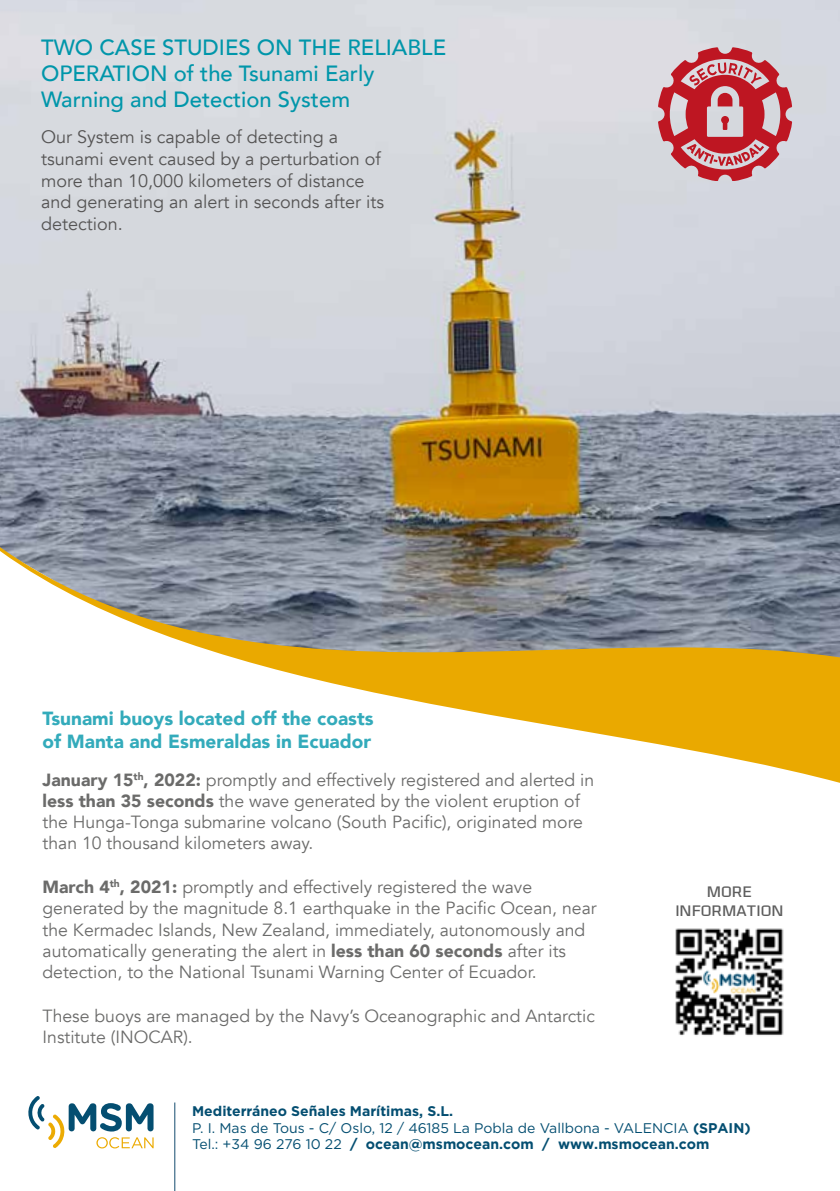
<style>
.page{position:relative;width:840px;height:1191px;background:#fff}
.page>*{position:absolute;margin:0;border:0;box-sizing:border-box;transform-origin:0 0}
.t1{font:500 22px/26px "Avenir";color:#0096aa}
.t2{font:900 19px/22.8px "Avenir";color:#33abbb}
.t3{font:18px/21.6px "Avenir";color:#555454}
.t4{font:17.6px/21.2px "Avenir";color:#6b6b6a}
.t5{font:300 16px/19.2px "Olney";color:#5e5e5e;text-align:center}
.t6{font:14px/16.8px "Gotham";color:#044e71}
.s1{font-weight:900}
.s2{font-weight:700}
</style>
<div class="page">
<img style="left:0;top:0;width:839px;height:547px">
<hr style="left:174px;top:1102px;width:1px;height:89px;background:#144b6e">
<svg style="left:28px;top:1096px;width:125px;height:52px"></svg>
<svg style="left:0;top:547px;width:839px;height:236px"></svg>
<img style="left:675px;top:928px;width:109px;height:108px">
<svg style="left:657px;top:47px;width:134px;height:134px;background:#ca7881"></svg>
<p class="t1" style="left:41px;top:34px;width:406px">TWO CASE STUDIES ON THE RELIABLE<br>OPERATION of the Tsunami Early<br>Warning and Detection System</p>
<p class="t3" style="left:41px;top:127px;width:344px">Our System is capable of detecting a tsunami event caused by a perturbation of more than 10,000 kilometers of distance and generating an alert in seconds after its detection.</p>
<p class="t2" style="left:43px;top:706px;width:332px">Tsunami buoys located off the coasts of Manta and Esmeraldas in Ecuador</p>
<p class="t4" style="left:43px;top:769px;width:552px"><span class="s1">January 15</span><sup>th</sup><span class="s1">, 2022:</span> promptly and effectively registered and alerted in <span class="s1">less than 35 seconds</span> the wave generated by the violent eruption of the Hunga-Tonga submarine volcano (South Pacific), originated more than 10 thousand kilometers away.</p>
<p class="t4" style="left:43px;top:877px;width:555px"><span class="s1">March 4</span><sup>th</sup><span class="s1">, 2021:</span> promptly and effectively registered the wave generated by the magnitude 8.1 earthquake in the Pacific Ocean, near the Kermadec Islands, New Zealand, immediately, autonomously and automatically generating the alert in <span class="s1">less than 60 seconds</span> after its detection, to the National Tsunami Warning Center of Ecuador.</p>
<p class="t4" style="left:43px;top:1005px;width:553px">These buoys are managed by the Navy’s Oceanographic and Antarctic<br>Institute (INOCAR).</p>
<p class="t5" style="left:675px;top:881px;width:110px">MORE<br>INFORMATION</p>
<p class="t6" style="left:192px;top:1102px;width:559px"><span class="s2">Mediterráneo Señales Marítimas, S.L.<br></span>P. I. Mas de Tous - C/ Oslo, 12 / 46185 La Pobla de Vallbona - VALENCIA <span class="s2">(SPAIN)<br></span>Tel.: +34 96 276 10 22 <span class="s2">/ ocean@msmocean.com / www.msmocean.com</span></p>
</div>
